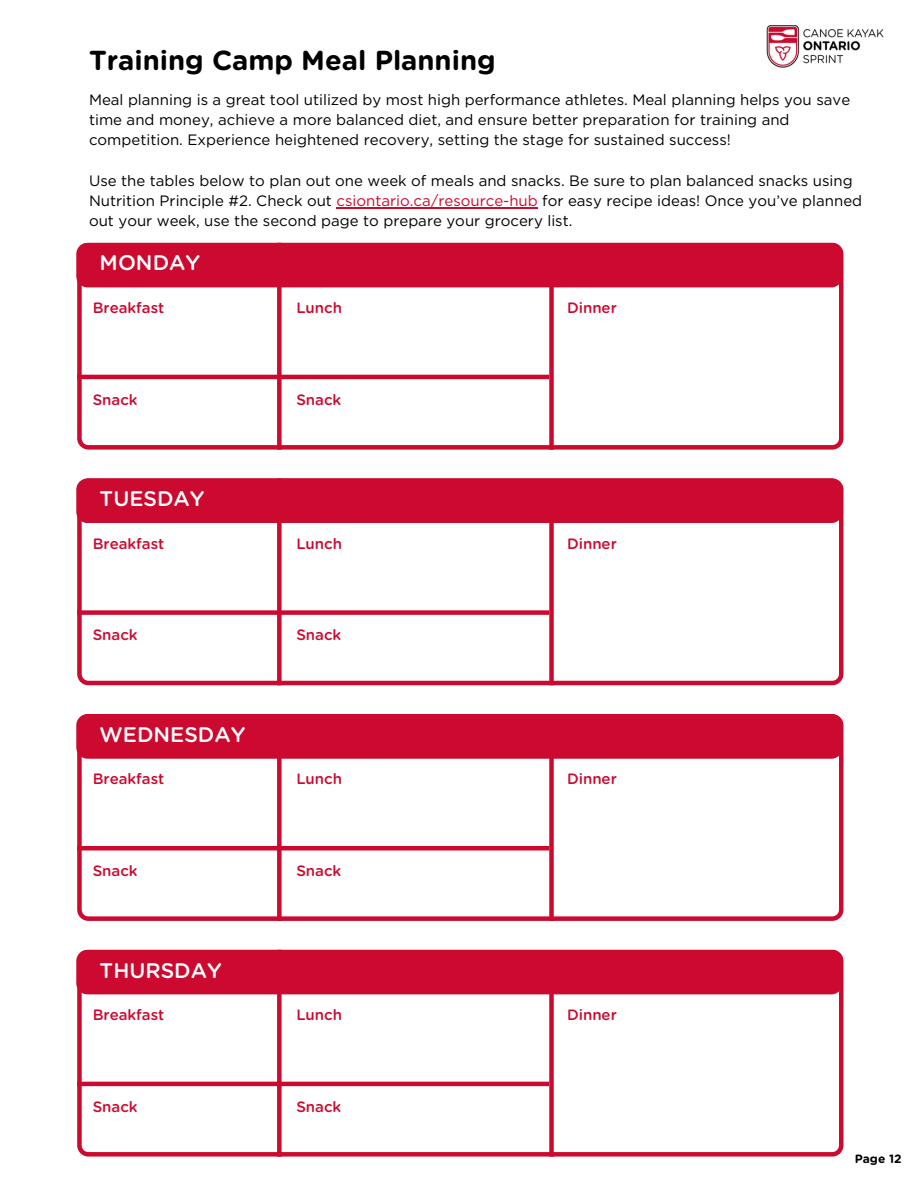
<style>
.page{position:relative;width:918px;height:1188px;background:#fff}
.page>*{position:absolute;margin:0;border:0;box-sizing:border-box;transform-origin:0 0}
.t1{font:700 27.45px "Gotham Rounded";color:#000}
.t2{font:500 21.15px "Gotham Rounded";color:#fff}
.t3{font:15px/20.2px "Gotham";color:#000}
.t4{font:500 15px "Gotham Rounded";color:#cc092f}
.t5{font:700 12px "Gotham Rounded";color:#000}
.s1{color:#cc092f}
</style>
<div class="page">
<svg style="left:77px;top:287px;width:766px;height:163px"></svg>
<div style="left:76px;top:243px;width:767px;height:44px;background:#cc092f"></div>
<div style="left:277px;top:243px;width:5px;height:207px;background:#cc092f"></div>
<div style="left:549px;top:260px;width:5px;height:190px;background:#cc092f"></div>
<hr style="left:77px;top:375px;width:472px;height:4px;background:#cc092f">
<svg style="left:77px;top:523px;width:766px;height:162px"></svg>
<div style="left:76px;top:478px;width:767px;height:45px;background:#cc092f"></div>
<div style="left:277px;top:478px;width:5px;height:207px;background:#cc092f"></div>
<div style="left:549px;top:496px;width:5px;height:189px;background:#cc092f"></div>
<div style="left:77px;top:610px;width:472px;height:5px;background:#cc092f"></div>
<svg style="left:77px;top:759px;width:766px;height:162px"></svg>
<div style="left:76px;top:714px;width:767px;height:45px;background:#cc092f"></div>
<div style="left:277px;top:714px;width:5px;height:207px;background:#cc092f"></div>
<div style="left:549px;top:731px;width:5px;height:190px;background:#cc092f"></div>
<div style="left:77px;top:846px;width:472px;height:5px;background:#cc092f"></div>
<svg style="left:77px;top:994px;width:766px;height:163px"></svg>
<div style="left:76px;top:950px;width:767px;height:44px;background:#cc092f"></div>
<div style="left:277px;top:950px;width:5px;height:207px;background:#cc092f"></div>
<div style="left:549px;top:967px;width:5px;height:190px;background:#cc092f"></div>
<hr style="left:77px;top:1082px;width:472px;height:4px;background:#cc092f">
<hr style="left:337px;top:207px;width:201px;height:1px;background:#cc092f">
<img style="left:766px;top:25px;width:118px;height:43px">
<h1 class="t1" style="left:89px;top:48px;width:408px">Training Camp Meal Planning</h1>
<p class="t3" style="left:89px;top:89px;width:763px">Meal planning is a great tool utilized by most high performance athletes. Meal planning helps you save time and money, achieve a more balanced diet, and ensure better preparation for training and competition. Experience heightened recovery, setting the stage for sustained success!</p>
<p class="t3" style="left:89px;top:170px;width:775px">Use the tables below to plan out one week of meals and snacks. Be sure to plan balanced snacks using<br>Nutrition Principle #2. Check out <span class="s1">csiontario.ca/resource-hub</span> for easy recipe ideas! Once you’ve planned out your week, use the second page to prepare your grocery list.</p>
<h2 class="t2" style="left:100px;top:253px;width:102px">MONDAY</h2>
<p class="t4" style="left:93px;top:301px;width:73px">Breakfast</p>
<p class="t4" style="left:296px;top:301px;width:47px">Lunch</p>
<p class="t4" style="left:567px;top:301px;width:51px">Dinner</p>
<p class="t4" style="left:93px;top:393px;width:46px">Snack</p>
<p class="t4" style="left:296px;top:393px;width:46px">Snack</p>
<h2 class="t2" style="left:100px;top:490px;width:106px">TUESDAY</h2>
<p class="t4" style="left:93px;top:537px;width:73px">Breakfast</p>
<p class="t4" style="left:296px;top:537px;width:47px">Lunch</p>
<p class="t4" style="left:567px;top:537px;width:51px">Dinner</p>
<p class="t4" style="left:93px;top:628px;width:46px">Snack</p>
<p class="t4" style="left:296px;top:628px;width:46px">Snack</p>
<h2 class="t2" style="left:100px;top:725px;width:147px">WEDNESDAY</h2>
<p class="t4" style="left:93px;top:772px;width:73px">Breakfast</p>
<p class="t4" style="left:296px;top:772px;width:47px">Lunch</p>
<p class="t4" style="left:567px;top:772px;width:51px">Dinner</p>
<p class="t4" style="left:93px;top:864px;width:46px">Snack</p>
<p class="t4" style="left:296px;top:864px;width:46px">Snack</p>
<h2 class="t2" style="left:100px;top:961px;width:124px">THURSDAY</h2>
<p class="t4" style="left:93px;top:1008px;width:73px">Breakfast</p>
<p class="t4" style="left:296px;top:1008px;width:47px">Lunch</p>
<p class="t4" style="left:567px;top:1008px;width:51px">Dinner</p>
<p class="t4" style="left:93px;top:1100px;width:46px">Snack</p>
<p class="t4" style="left:296px;top:1100px;width:46px">Snack</p>
<p class="t5" style="left:855px;top:1153px;width:48px">Page 12</p>
</div>
